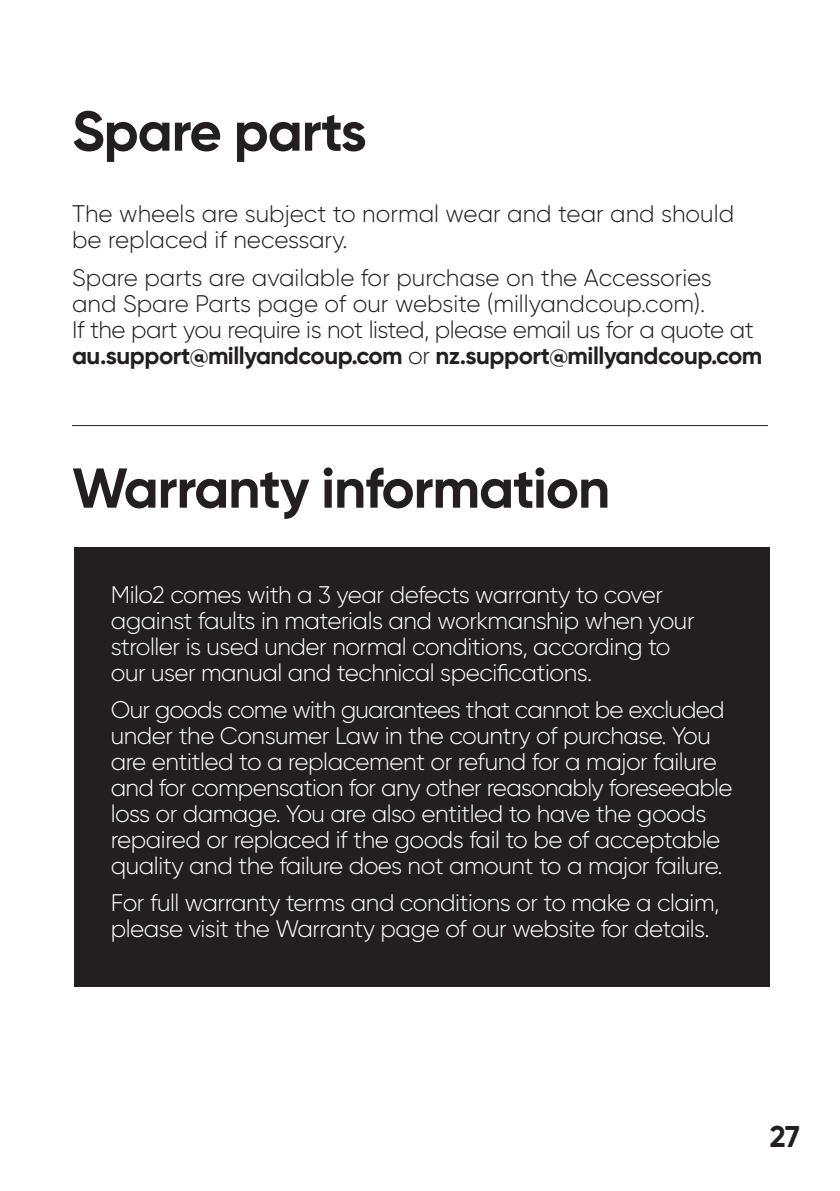
<style>
.page{position:relative;width:840px;height:1191px;background:#fff}
.page>*{position:absolute;margin:0;border:0;box-sizing:border-box;transform-origin:0 0}
.t1{font:700 56px "Gilroy";letter-spacing:-.02em;color:#231f20}
.t2{font:700 30px "Gilroy";color:#231f20}
.t3{font:300 24px/26px "Gilroy";letter-spacing:-.02em;color:#fff}
.t4{font:300 24px/26px "Gilroy";color:#231f20}
.s1{font-weight:700}
</style>
<div class="page">
<hr style="left:72px;top:425px;width:695px;height:1px;background:#231f20">
<div style="left:74px;top:547px;width:695px;height:439px;background:#231f20"></div>
<p class="t1" style="left:72px;top:96px;width:296px">Spare parts</p>
<p class="t4" style="left:72px;top:201px;width:663px">The wheels are subject to normal wear and tear and should be replaced if necessary.</p>
<p class="t4" style="left:72px;top:264px;width:691px">Spare parts are available for purchase on the Accessories and Spare Parts page of our website (millyandcoup.com).<br>If the part you require is not listed, please email us for a quote at <span class="s1">au.support@millyandcoup.com</span> or <span class="s1">nz.support@millyandcoup.com</span></p>
<p class="t1" style="left:72px;top:453px;width:539px">Warranty information</p>
<p class="t3" style="left:111px;top:581px;width:585px">Milo2 comes with a 3 year defects warranty to cover against faults in materials and workmanship when your stroller is used under normal conditions, according to our user manual and technical specifications.</p>
<p class="t3" style="left:111px;top:696px;width:623px">Our goods come with guarantees that cannot be excluded under the Consumer Law in the country of purchase. You are entitled to a replacement or refund for a major failure and for compensation for any other reasonably foreseeable loss or damage. You are also entitled to have the goods repaired or replaced if the goods fail to be of acceptable quality and the failure does not amount to a major failure.</p>
<p class="t3" style="left:111px;top:889px;width:609px">For full warranty terms and conditions or to make a claim, please visit the Warranty page of our website for details.</p>
<p class="t2" style="left:769px;top:1117px;width:32px">27</p>
</div>
